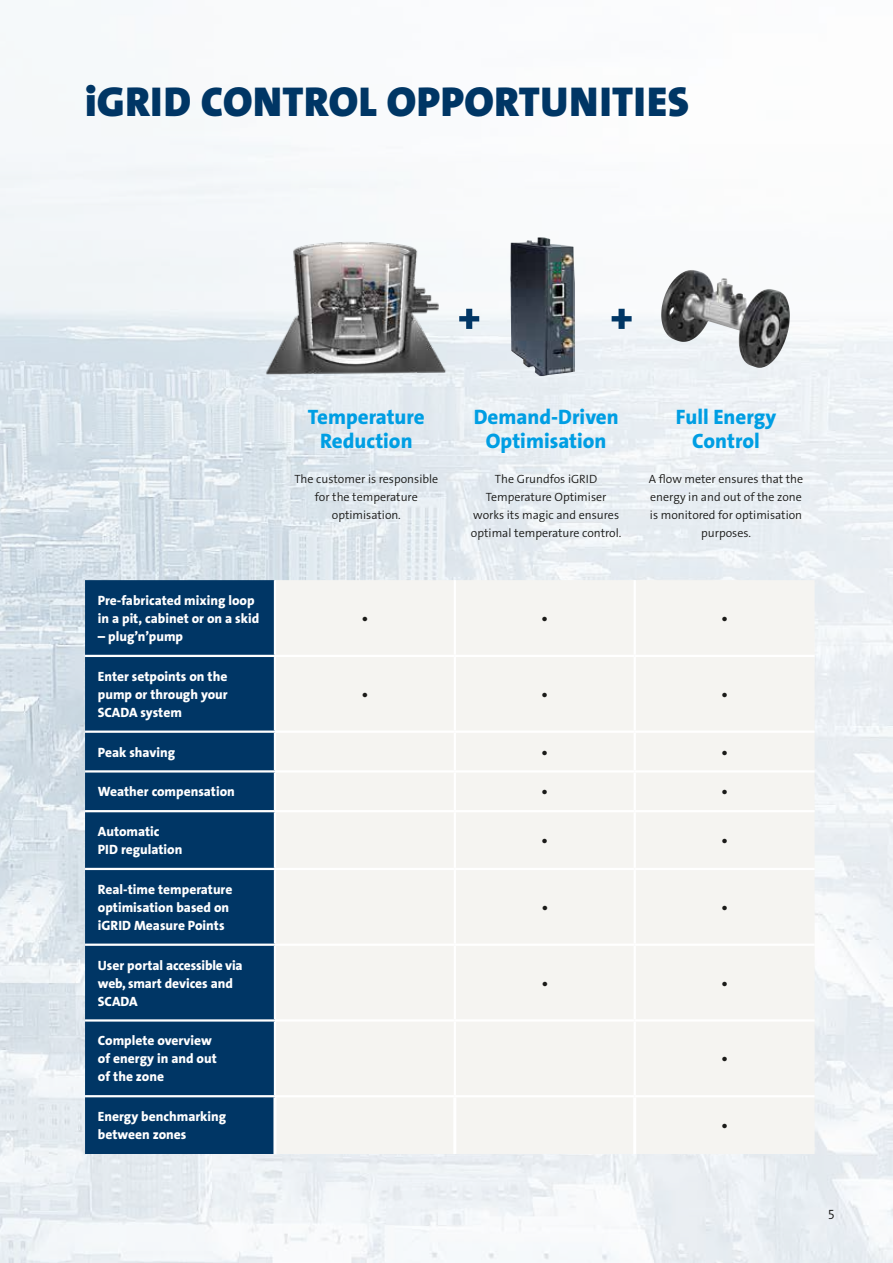
<style>
.page{position:relative;width:893px;height:1263px;background:#fff}
.page>*{position:absolute;margin:0;border:0;box-sizing:border-box;transform-origin:0 0}
.t1{font:42px "Grundfos The Sans V2 OT 9 BL";letter-spacing:.015em;color:#003665}
.t2{font:21px/24px "Grundfos The Sans V2 OT 8 XB";color:#009ee3;text-align:center}
.t3{font:13.5px/18px "Grundfos The Sans V2 OT 8 XB";color:#fff}
.t4{font:13.5px "Grundfos The Sans V2 OT 8 XB";color:#1a1a18}
.t5{font:13.5px "Grundfos The Sans V2 OT 4 SL";color:#1a1a18}
.t6{font:12px/18px "Grundfos The Sans V2 OT 4 SL";color:#1a1a18;text-align:center}
</style>
<div class="page">
<img style="left:0;top:140px;width:893px;height:1123px">
<div style="left:85px;top:580px;width:189px;height:574px;background:#003665"></div>
<div style="left:276px;top:580px;width:539px;height:574px;background:#f5f4f1"></div>
<hr style="left:274px;top:580px;width:2px;height:75px;background:#fff">
<hr style="left:454px;top:580px;width:2px;height:75px;background:#fff">
<hr style="left:634px;top:580px;width:2px;height:75px;background:#fff">
<hr style="left:85px;top:655px;width:190px;height:2px;background:#fff">
<hr style="left:275px;top:655px;width:180px;height:2px;background:#fff">
<hr style="left:274px;top:657px;width:2px;height:73px;background:#fff">
<hr style="left:455px;top:655px;width:180px;height:2px;background:#fff">
<hr style="left:454px;top:657px;width:2px;height:73px;background:#fff">
<hr style="left:635px;top:655px;width:180px;height:2px;background:#fff">
<hr style="left:634px;top:657px;width:2px;height:73px;background:#fff">
<hr style="left:85px;top:730px;width:190px;height:3px;background:#fff">
<hr style="left:275px;top:730px;width:180px;height:3px;background:#fff">
<hr style="left:274px;top:733px;width:2px;height:37px;background:#fff">
<hr style="left:455px;top:730px;width:180px;height:3px;background:#fff">
<hr style="left:454px;top:733px;width:2px;height:37px;background:#fff">
<hr style="left:635px;top:730px;width:180px;height:3px;background:#fff">
<hr style="left:634px;top:733px;width:2px;height:37px;background:#fff">
<hr style="left:85px;top:770px;width:190px;height:2px;background:#fff">
<hr style="left:275px;top:770px;width:180px;height:2px;background:#fff">
<hr style="left:274px;top:772px;width:2px;height:38px;background:#fff">
<hr style="left:455px;top:770px;width:180px;height:2px;background:#fff">
<hr style="left:454px;top:772px;width:2px;height:38px;background:#fff">
<hr style="left:635px;top:770px;width:180px;height:2px;background:#fff">
<hr style="left:634px;top:772px;width:2px;height:38px;background:#fff">
<hr style="left:85px;top:810px;width:190px;height:2px;background:#fff">
<hr style="left:275px;top:810px;width:180px;height:2px;background:#fff">
<hr style="left:274px;top:812px;width:2px;height:56px;background:#fff">
<hr style="left:455px;top:810px;width:180px;height:2px;background:#fff">
<hr style="left:454px;top:812px;width:2px;height:56px;background:#fff">
<hr style="left:635px;top:810px;width:180px;height:2px;background:#fff">
<hr style="left:634px;top:812px;width:2px;height:56px;background:#fff">
<hr style="left:85px;top:868px;width:190px;height:2px;background:#fff">
<hr style="left:275px;top:868px;width:180px;height:2px;background:#fff">
<hr style="left:274px;top:870px;width:2px;height:73px;background:#fff">
<hr style="left:455px;top:868px;width:180px;height:2px;background:#fff">
<hr style="left:454px;top:870px;width:2px;height:73px;background:#fff">
<hr style="left:635px;top:868px;width:180px;height:2px;background:#fff">
<hr style="left:634px;top:870px;width:2px;height:73px;background:#fff">
<hr style="left:85px;top:943px;width:190px;height:3px;background:#fff">
<hr style="left:275px;top:943px;width:180px;height:3px;background:#fff">
<hr style="left:274px;top:946px;width:2px;height:73px;background:#fff">
<hr style="left:455px;top:943px;width:180px;height:3px;background:#fff">
<hr style="left:454px;top:946px;width:2px;height:73px;background:#fff">
<hr style="left:635px;top:943px;width:180px;height:3px;background:#fff">
<hr style="left:634px;top:946px;width:2px;height:73px;background:#fff">
<hr style="left:85px;top:1019px;width:190px;height:2px;background:#fff">
<hr style="left:275px;top:1019px;width:180px;height:2px;background:#fff">
<hr style="left:274px;top:1021px;width:2px;height:74px;background:#fff">
<hr style="left:455px;top:1019px;width:180px;height:2px;background:#fff">
<hr style="left:454px;top:1021px;width:2px;height:74px;background:#fff">
<hr style="left:635px;top:1019px;width:180px;height:2px;background:#fff">
<hr style="left:634px;top:1021px;width:2px;height:74px;background:#fff">
<hr style="left:85px;top:1095px;width:190px;height:2px;background:#fff">
<hr style="left:275px;top:1095px;width:180px;height:2px;background:#fff">
<hr style="left:455px;top:1095px;width:180px;height:2px;background:#fff">
<hr style="left:635px;top:1095px;width:180px;height:2px;background:#fff">
<hr style="left:273px;top:1097px;width:3px;height:57px;background:#fff">
<hr style="left:453px;top:1097px;width:3px;height:57px;background:#fff">
<hr style="left:633px;top:1097px;width:3px;height:57px;background:#fff">
<img style="left:510px;top:237px;width:65px;height:139px">
<img style="left:262px;top:238px;width:192px;height:138px">
<img style="left:661px;top:271px;width:111px;height:97px">
<svg style="left:459px;top:309px;width:20px;height:20px"></svg>
<svg style="left:612px;top:309px;width:20px;height:20px"></svg>
<h1 class="t1" style="left:85px;top:75px;width:605px">iGRID CONTROL OPPORTUNITIES</h1>
<p class="t3" style="left:98px;top:591px;width:163px">Pre-fabricated mixing loop in a pit, cabinet or on a skid</p>
<p class="t3" style="left:98px;top:627px;width:87px">– plug’n’pump</p>
<p class="t3" style="left:98px;top:667px;width:131px;text-align:justify">Enter setpoints on the pump or through your SCADA system</p>
<h2 class="t2" style="left:308px;top:405px;width:118px">Temperature<br>Reduction</h2>
<h2 class="t2" style="left:474px;top:405px;width:146px">Demand-Driven<br>Optimisation</h2>
<h2 class="t2" style="left:676px;top:405px;width:102px">Full Energy<br>Control</h2>
<p class="t6" style="left:294px;top:470px;width:145px">The customer is responsible for the temperature optimisation.</p>
<p class="t6" style="left:471px;top:470px;width:152px">The Grundfos iGRID<br>Temperature Optimiser works its magic and ensures optimal temperature control.</p>
<p class="t6" style="left:649px;top:470px;width:156px">A flow meter ensures that the energy in and out of the zone is monitored for optimisation purposes.</p>
<p class="t4" style="left:362px;top:610px;width:7px">•</p>
<p class="t4" style="left:542px;top:610px;width:7px">•</p>
<p class="t4" style="left:722px;top:610px;width:7px">•</p>
<p class="t4" style="left:362px;top:685px;width:7px">•</p>
<p class="t4" style="left:542px;top:685px;width:7px">•</p>
<p class="t4" style="left:722px;top:685px;width:7px">•</p>
<p class="t3" style="left:98px;top:743px;width:79px">Peak shaving</p>
<p class="t4" style="left:542px;top:743px;width:7px">•</p>
<p class="t4" style="left:722px;top:743px;width:7px">•</p>
<p class="t3" style="left:98px;top:783px;width:139px">Weather compensation</p>
<p class="t4" style="left:542px;top:783px;width:7px">•</p>
<p class="t4" style="left:722px;top:783px;width:7px">•</p>
<p class="t3" style="left:98px;top:822px;width:86px">Automatic<br>PID regulation</p>
<p class="t4" style="left:542px;top:832px;width:7px">•</p>
<p class="t4" style="left:722px;top:832px;width:7px">•</p>
<p class="t3" style="left:98px;top:880px;width:136px">Real-time temperature optimisation based on iGRID Measure Points</p>
<p class="t3" style="left:98px;top:956px;width:146px">User portal accessible via web, smart devices and<br>SCADA</p>
<p class="t3" style="left:98px;top:1032px;width:120px">Complete overview of energy in and out of the zone</p>
<p class="t3" style="left:98px;top:1107px;width:130px">Energy benchmarking between zones</p>
<p class="t4" style="left:542px;top:898px;width:7px">•</p>
<p class="t4" style="left:722px;top:898px;width:7px">•</p>
<p class="t4" style="left:542px;top:974px;width:7px">•</p>
<p class="t4" style="left:722px;top:974px;width:7px">•</p>
<p class="t4" style="left:722px;top:1050px;width:7px">•</p>
<p class="t4" style="left:722px;top:1117px;width:7px">•</p>
<p class="t5" style="left:828px;top:1205px;width:8px">5</p>
</div>
